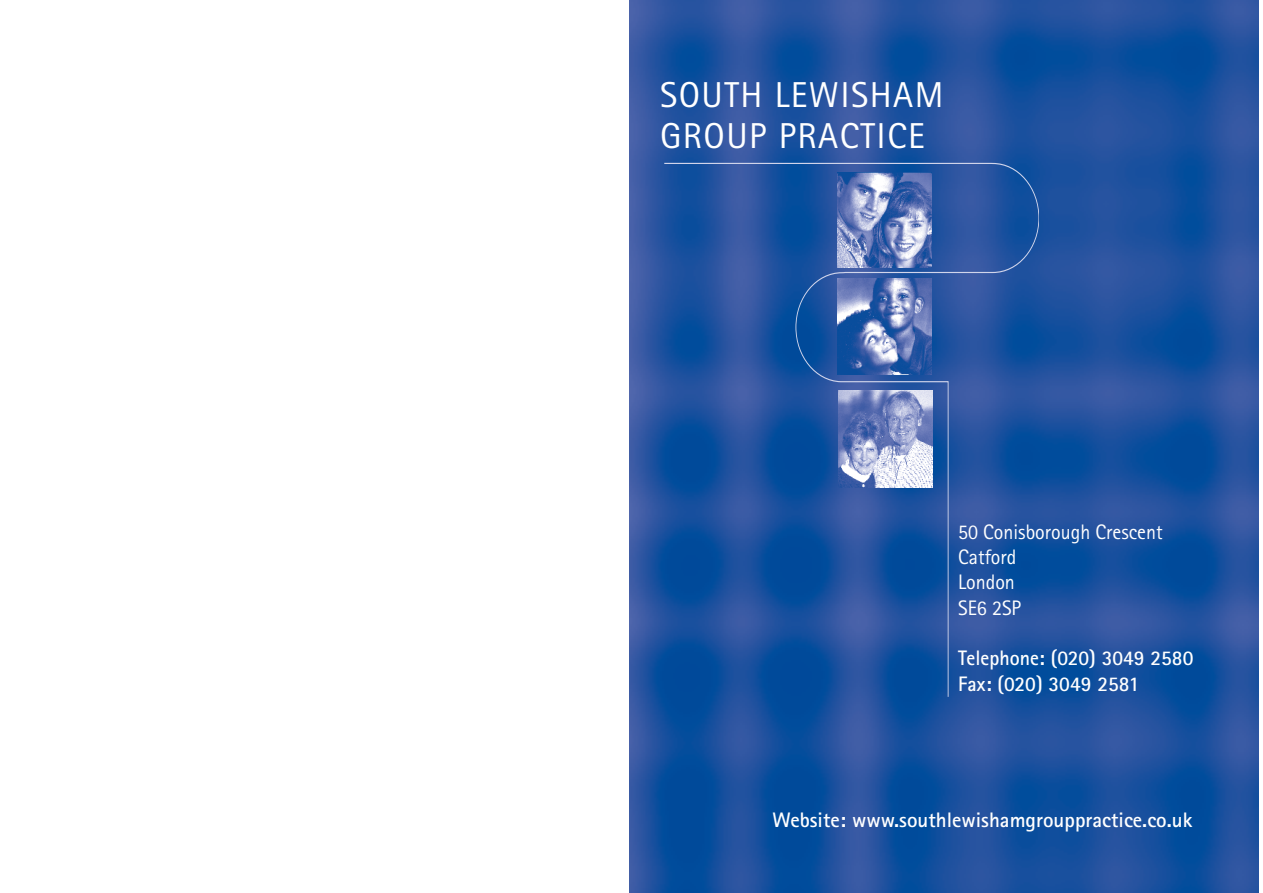
<style>
.page{position:relative;width:1263px;height:893px;background:#fff}
.page>*{position:absolute;margin:0;border:0;box-sizing:border-box;transform-origin:0 0}
.t1{font:36px/40.5px "Rotis Sans Serif";letter-spacing:.04em;color:#fff}
.t2{font:700 21px "Rotis Sans Serif";color:#fff}
.t3{font:21px/25.2px "Rotis Sans Serif";color:#fff;scale:.95 1}
.t4{font:700 21px/25.2px "Rotis Sans Serif";color:#fff;scale:.95 1}
</style>
<div class="page">
<img style="left:629px;top:0;width:630px;height:893px">
<svg style="left:664px;top:163px;width:375px;height:534px;background:#1d529f"></svg>
<img style="left:838px;top:279px;width:93px;height:95px">
<img style="left:838px;top:173px;width:93px;height:94px">
<img style="left:839px;top:391px;width:93px;height:97px">
<h1 class="t1" style="left:660px;top:75px;width:285px">SOUTH LEWISHAM<br>GROUP PRACTICE</h1>
<p class="t3" style="left:958px;top:519px;width:217px">50 Conisborough Crescent<br>Catford<br>London<br>SE6 2SP</p>
<p class="t4" style="left:958px;top:645px;width:249px">Telephone: (020) 3049 2580<br>Fax: (020) 3049 2581</p>
<p class="t2" style="left:772px;top:807px;width:421px">Website: www.southlewishamgrouppractice.co.uk</p>
</div>
